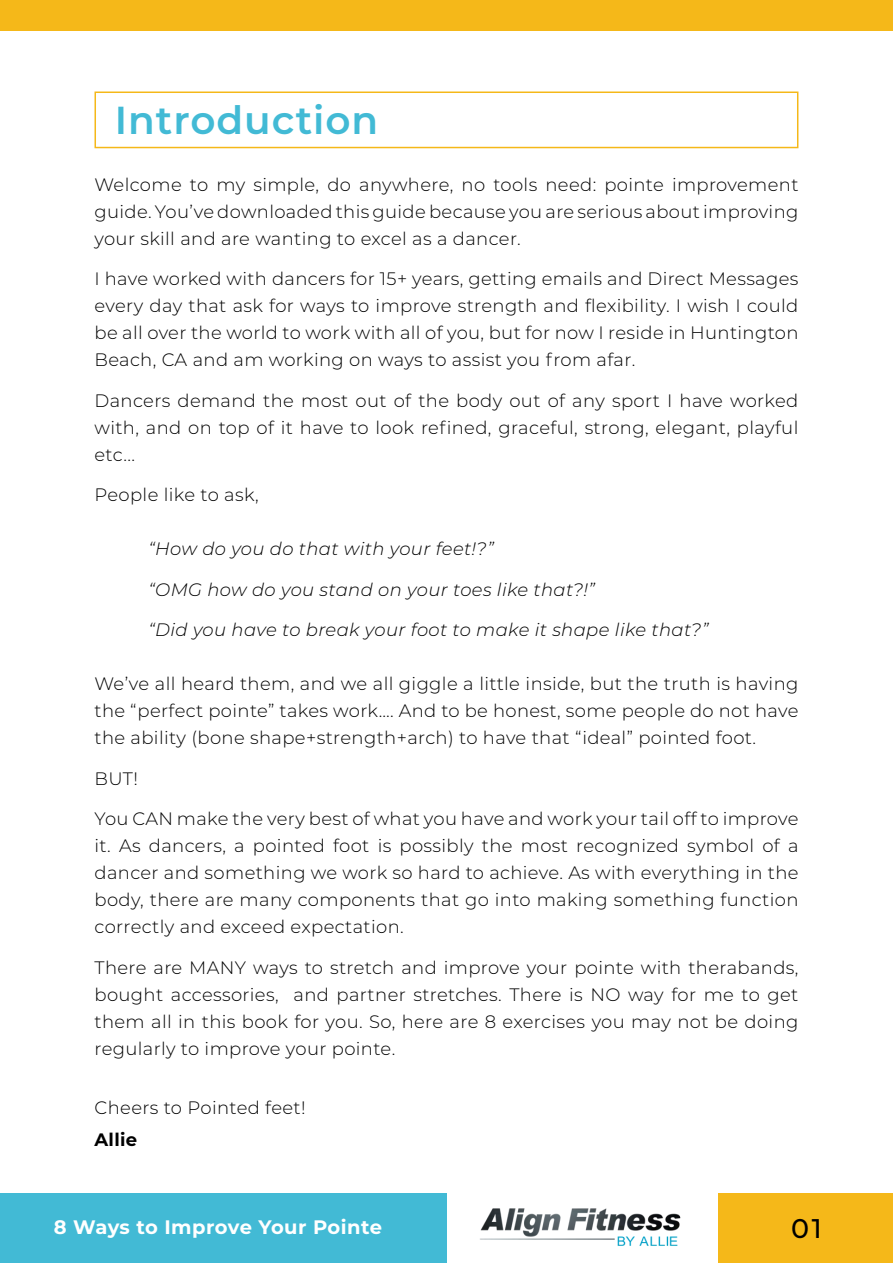
<style>
.page{position:relative;width:893px;height:1263px;background:#fff}
.page>*{position:absolute;margin:0;border:0;box-sizing:border-box;transform-origin:0 0}
.t1{font:600 39px "Montserrat";letter-spacing:.025em;color:#42bad5}
.t2{font:500 27px "Montserrat";color:#000}
.t3{font:700 19.5px "Montserrat";letter-spacing:.015em;color:#fff}
.t4{font:300 18px/27px "Montserrat";letter-spacing:.02em;color:#000;text-align:justify}
.t5{font:italic 300 18px "Montserrat";letter-spacing:.02em;color:#000}
.t6{font:700 18px "Montserrat";letter-spacing:.02em;color:#000}
</style>
<div class="page">
<div style="left:0;top:1193px;width:446px;height:70px;background:#42bad5"></div>
<div style="left:719px;top:1193px;width:174px;height:70px;background:#f5b819"></div>
<img style="left:480px;top:1208px;width:201px;height:38px">
<div style="left:0;top:0;width:893px;height:30px;background:#f5b819"></div>
<div style="left:94px;top:92px;width:704px;height:56px;border:2px solid #f5b819"></div>
<h1 class="t1" style="left:115px;top:92px;width:265px">Introduction</h1>
<p class="t4" style="left:94px;top:170px;width:705px">Welcome to my simple, do anywhere, no tools need: pointe improvement guide. You’ve downloaded this guide because you are serious about improving your skill and are wanting to excel as a dancer.</p>
<p class="t4" style="left:94px;top:265px;width:705px">I have worked with dancers for 15+ years, getting emails and Direct Messages every day that ask for ways to improve strength and flexibility. I wish I could be all over the world to work with all of you, but for now I reside in Huntington Beach, CA and am working on ways to assist you from afar.</p>
<p class="t4" style="left:94px;top:386px;width:705px">Dancers demand the most out of the body out of any sport I have worked with, and on top of it have to look refined, graceful, strong, elegant, playful etc...</p>
<p class="t4" style="left:94px;top:481px;width:166px">People like to ask,</p>
<p class="t5" style="left:148px;top:537px;width:347px">“How do you do that with your feet!?”</p>
<p class="t5" style="left:148px;top:577px;width:448px">“OMG how do you stand on your toes like that?!”</p>
<p class="t5" style="left:148px;top:618px;width:561px">“Did you have to break your foot to make it shape like that?”</p>
<p class="t4" style="left:94px;top:670px;width:705px">We’ve all heard them, and we all giggle a little inside, but the truth is having the “perfect pointe” takes work…. And to be honest, some people do not have the ability (bone shape+strength+arch) to have that “ideal” pointed foot.</p>
<p class="t4" style="left:94px;top:764px;width:45px">BUT!</p>
<p class="t4" style="left:94px;top:805px;width:706px">You CAN make the very best of what you have and work your tail off to improve it. As dancers, a pointed foot is possibly the most recognized symbol of a dancer and something we work so hard to achieve. As with everything in the body, there are many components that go into making something function correctly and exceed expectation.</p>
<p class="t4" style="left:94px;top:953px;width:705px">There are MANY ways to stretch and improve your pointe with therabands, bought accessories, and partner stretches. There is NO way for me to get them all in this book for you. So, here are 8 exercises you may not be doing regularly to improve your pointe.</p>
<p class="t4" style="left:94px;top:1094px;width:213px">Cheers to Pointed feet!</p>
<p class="t6" style="left:94px;top:1127px;width:44px">Allie</p>
<p class="t3" style="left:54px;top:1213px;width:330px">8 Ways to Improve Your Pointe</p>
<h2 class="t2" style="left:791px;top:1209px;width:32px">01</h2>
</div>
